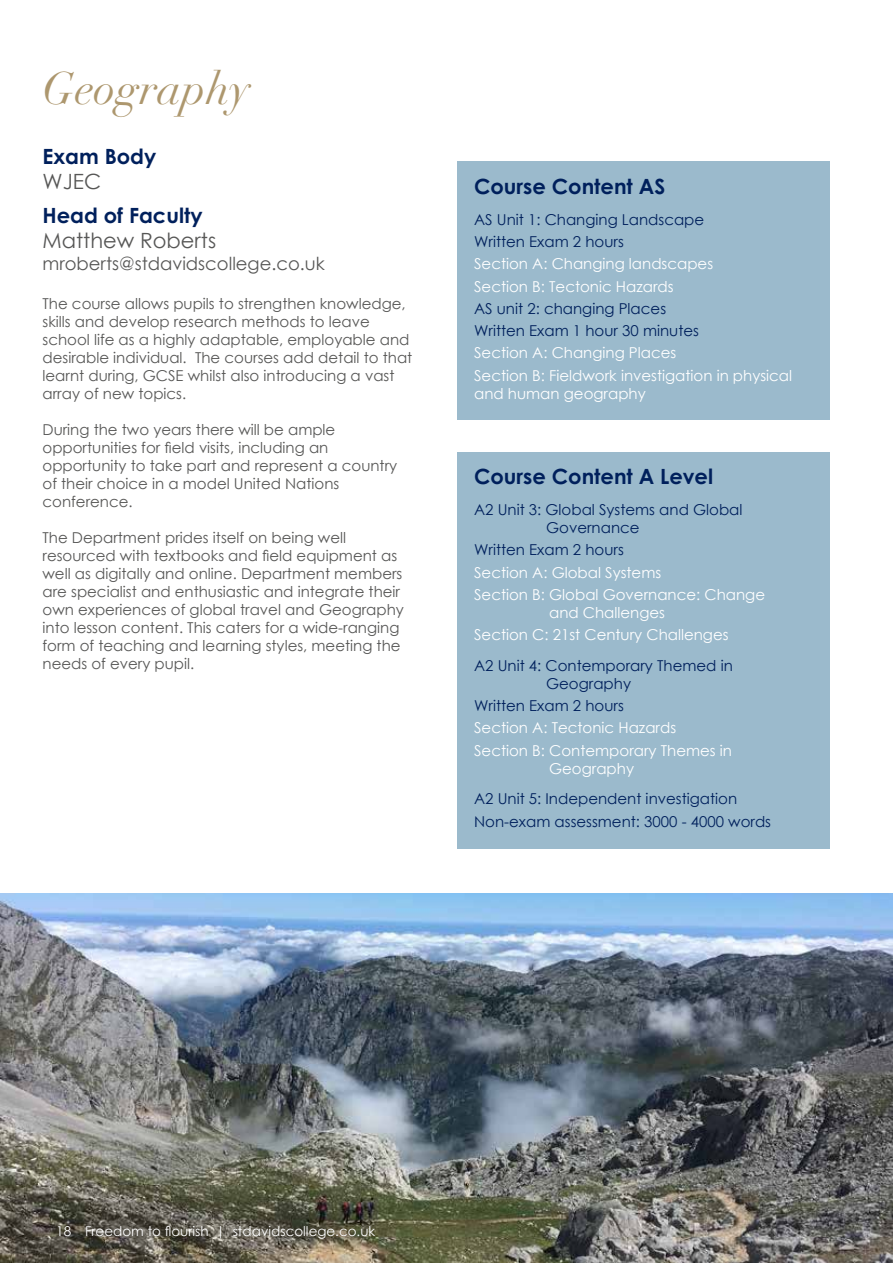
<style>
.page{position:relative;width:893px;height:1263px;background:#fff}
.page>*{position:absolute;margin:0;border:0;box-sizing:border-box;transform-origin:0 0}
.t1{font:italic 45px "Didot LT Pro";color:#ad976e}
.t2{font:700 21px "Century Gothic Pro";color:#00205c}
.t3{font:21px "Century Gothic";color:#575756}
.t4{font:18px "Century Gothic";color:#575756}
.t5{font:15px/18px "Century Gothic";color:#575756}
.t6{font:15px/22.2px "Century Gothic";color:#fff}
.t7{font:15px/22.2px "Century Gothic";color:#00205c}
.t8{font:13.5px "Century Gothic";color:#fff}
</style>
<div class="page">
<img style="left:0;top:893px;width:893px;height:370px">
<div style="left:457px;top:162px;width:372px;height:258px;background:#9bbacc"></div>
<div style="left:457px;top:452px;width:372px;height:396px;background:#9bbacc"></div>
<div style="left:68px;top:1210px;width:323px;height:46px;background:#000;opacity:.75"></div>
<h1 class="t1" style="left:43px;top:61px;width:209px">Geography</h1>
<h2 class="t2" style="left:43px;top:144px;width:115px">Exam Body</h2>
<h2 class="t3" style="left:43px;top:167px;width:60px">WJEC</h2>
<h2 class="t2" style="left:43px;top:202px;width:162px">Head of Faculty</h2>
<h2 class="t3" style="left:43px;top:226px;width:175px">Matthew Roberts</h2>
<p class="t4" style="left:43px;top:251px;width:284px">mroberts@stdavidscollege.co.uk</p>
<p class="t5" style="left:43px;top:294px;width:371px">The course allows pupils to strengthen knowledge, skills and develop research methods to leave school life as a highly adaptable, employable and desirable individual. The courses add detail to that learnt during, GCSE whilst also introducing a vast array of new topics.</p>
<p class="t5" style="left:43px;top:420px;width:356px">During the two years there will be ample opportunities for field visits, including an opportunity to take part and represent a country of their choice in a model United Nations conference.</p>
<p class="t5" style="left:43px;top:528px;width:363px">The Department prides itself on being well resourced with textbooks and field equipment as well as digitally and online. Department members are specialist and enthusiastic and integrate their own experiences of global travel and Geography into lesson content. This caters for a wide-ranging form of teaching and learning styles, meeting the needs of every pupil.</p>
<h2 class="t2" style="left:474px;top:173px;width:193px">Course Content AS</h2>
<p class="t7" style="left:474px;top:208px;width:232px">AS Unit 1: Changing Landscape<br>Written Exam 2 hours</p>
<p class="t6" style="left:474px;top:253px;width:241px">Section A: Changing landscapes<br>Section B: Tectonic Hazards</p>
<p class="t7" style="left:474px;top:297px;width:226px">AS unit 2: changing Places<br>Written Exam 1 hour 30 minutes</p>
<p class="t6" style="left:474px;top:342px;width:320px">Section A: Changing Places<br>Section B: Fieldwork investigation in physical</p>
<p class="t6" style="left:474px;top:382px;width:173px">and human geography</p>
<h2 class="t2" style="left:474px;top:464px;width:240px">Course Content A Level</h2>
<p class="t7" style="left:546px;top:500px;width:198px;line-height:18px;text-indent:-72px">A2 Unit 3: Global Systems and Global<br>Governance</p>
<p class="t7" style="left:474px;top:538px;width:151px">Written Exam 2 hours</p>
<p class="t6" style="left:474px;top:561px;width:292px">Section A: Global Systems<br>Section B: Global Governance: Change</p>
<p class="t6" style="left:474px;top:601px;width:256px;text-indent:75px">and Challenges<br>Section C: 21st Century Challenges</p>
<p class="t7" style="left:546px;top:656px;width:188px;line-height:18px;text-indent:-72px">A2 Unit 4: Contemporary Themed in<br>Geography</p>
<p class="t7" style="left:474px;top:694px;width:151px">Written Exam 2 hours</p>
<p class="t6" style="left:474px;top:716px;width:259px">Section A: Tectonic Hazards<br>Section B: Contemporary Themes in</p>
<p class="t6" style="left:549px;top:757px;width:86px">Geography</p>
<p class="t7" style="left:474px;top:787px;width:298px">A2 Unit 5: Independent investigation<br>Non-exam assessment: 3000 - 4000 words</p>
<p class="t8" style="left:56px;top:1222px;width:321px">18 Freedom to flourish | stdavidscollege.co.uk</p>
</div>
